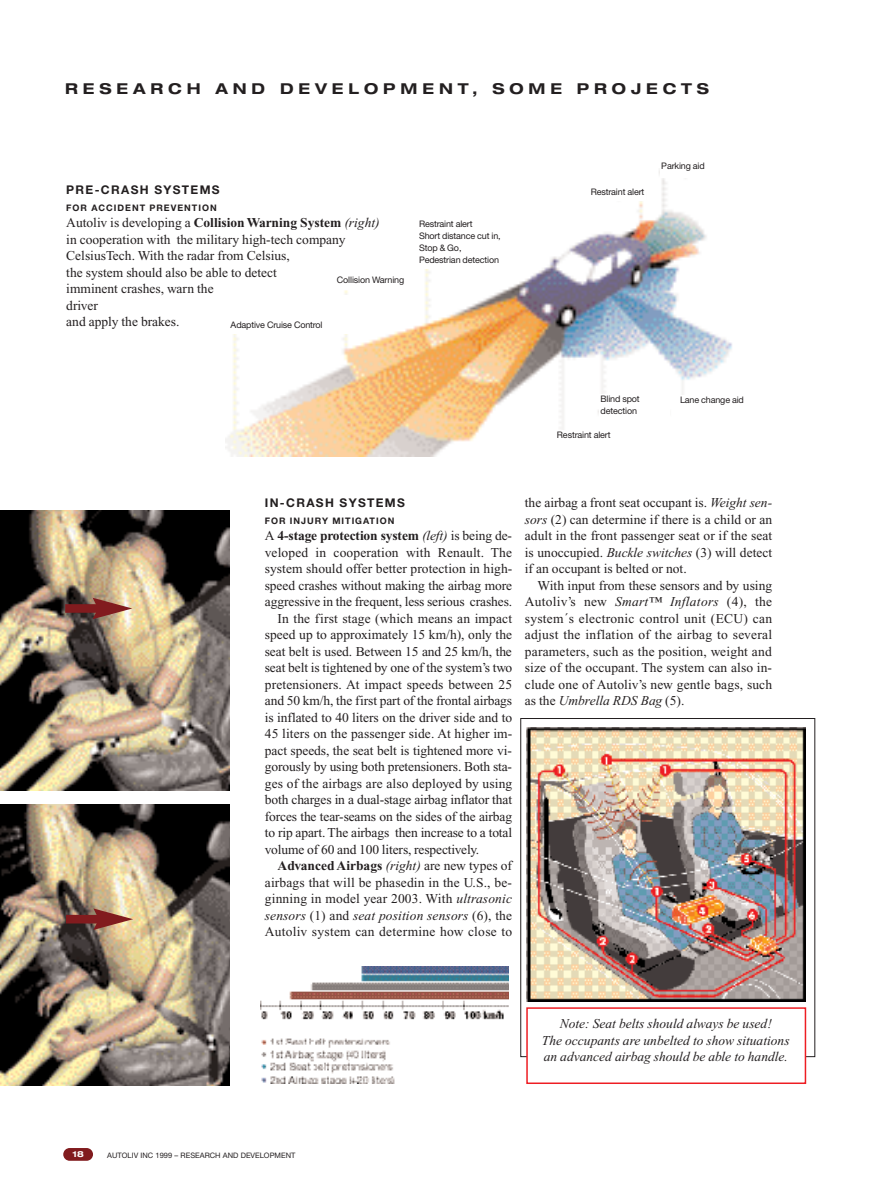
<style>
.page{position:relative;width:893px;height:1188px;background:#fff}
.page>*{position:absolute;margin:0;border:0;box-sizing:border-box;transform-origin:0 0}
.t1{font:700 expanded 15px "Helvetica Neue";letter-spacing:.325em;color:#231f20}
.t2{font:13.5px/16.5px "Times New Roman";color:#231f20;text-align:justify}
.t3{font:italic 13.5px/16.5px "Times New Roman";color:#231f20;text-align:center}
.t4{font:700 13.5px "Times New Roman";letter-spacing:-.01em;color:#231f20}
.t5{font:13.5px "Times New Roman";letter-spacing:.02em;color:#231f20}
.t6{font:700 12px "Helvetica Neue";letter-spacing:.11em;color:#231f20}
.t7{font:9px/12px "Helvetica Neue";letter-spacing:-.015em;color:#231f20}
.t8{font:700 9px "Helvetica Neue";letter-spacing:.11em;color:#231f20}
.t9{font:700 expanded 8.25px "Helvetica Neue";color:#fff}
.t10{font:7.5px "Helvetica Neue";color:#231f20}
.s1{font-weight:700}
.s2{font-style:italic}
.s3{font-weight:400}
.s4{font-weight:400;font-style:italic}
.s5{font-style:normal}
</style>
<div class="page">
<img style="left:225px;top:170px;width:507px;height:286px">
<div style="left:63px;top:1148px;width:30px;height:13px;background:#811b1e;border-radius:6px"></div>
<img style="left:260px;top:967px;width:248px;height:117px">
<img style="left:0;top:510px;width:230px;height:281px">
<img style="left:0;top:805px;width:230px;height:280px">
<div style="left:229px;top:296px;width:119px;height:38px;background:#fff"></div>
<div style="left:335px;top:264px;width:85px;height:26px;background:#fff"></div>
<div style="left:418px;top:219px;width:102px;height:49px;background:#fff"></div>
<div style="left:527px;top:175px;width:119px;height:26px;background:#fff"></div>
<div style="left:660px;top:161px;width:62px;height:17px;background:#fff"></div>
<div style="left:679px;top:395px;width:76px;height:28px;background:#fff"></div>
<div style="left:599px;top:394px;width:71px;height:26px;background:#fff"></div>
<div style="left:532px;top:430px;width:103px;height:21px;background:#fff"></div>
<div style="left:66px;top:915px;width:35px;height:8px;background:#811b1e"></div>
<svg style="left:93px;top:908px;width:40px;height:22px"></svg>
<div style="left:65px;top:604px;width:35px;height:9px;background:#811b1e"></div>
<svg style="left:93px;top:598px;width:39px;height:21px"></svg>
<img style="left:526px;top:727px;width:280px;height:275px">
<div style="left:526px;top:1007px;width:280px;height:77px;border:2px solid #ee1d23"></div>
<p class="t1" style="left:65px;top:84px;width:645px">RESEARCH AND DEVELOPMENT, SOME PROJECTS</p>
<p class="t6" style="left:66px;top:182px;width:155px">PRE-CRASH SYSTEMS</p>
<p class="t8" style="left:66px;top:202px;width:152px">FOR ACCIDENT PREVENTION</p>
<p class="t2" style="left:66px;top:216px;width:315px;text-align:left">Autoliv is developing a <span class="s1">Collision Warning System</span> <span class="s2">(right) </span>in cooperation with the military high-tech company CelsiusTech. With the radar from Celsius,<br>the system should also be able to detect<br>imminent crashes, warn the<br>driver<br>and apply the brakes.</p>
<p class="t7" style="left:337px;top:275px;width:69px">Collision Warning</p>
<p class="t7" style="left:231px;top:319px;width:93px">Adaptive Cruise Control</p>
<p class="t7" style="left:419px;top:219px;width:83px">Restraint alert<br>Short distance cut in,<br>Stop &amp; Go,<br>Pedestrian detection</p>
<p class="t7" style="left:591px;top:186px;width:55px">Restraint alert</p>
<p class="t7" style="left:661px;top:160px;width:45px">Parking aid</p>
<p class="t7" style="left:601px;top:394px;width:41px">Blind spot</p>
<p class="t7" style="left:680px;top:395px;width:65px">Lane change aid</p>
<p class="t7" style="left:601px;top:406px;width:38px">detection</p>
<p class="t7" style="left:557px;top:429px;width:55px">Restraint alert</p>
<p class="t6" style="left:265px;top:495px;width:142px">IN-CRASH SYSTEMS</p>
<p class="t8" style="left:265px;top:515px;width:131px">FOR INJURY MITIGATION</p>
<p class="t4" style="left:265px;top:531px;width:249px"><span class="s3">A</span> 4-stage protection system <span class="s4">(left)</span> <span class="s3">is being de-</span></p>
<p class="t2" style="left:265px;top:545px;width:249px">veloped in cooperation with Renault. The</p>
<p class="t2" style="left:265px;top:562px;width:249px">system should offer better protection in high-</p>
<p class="t2" style="left:265px;top:578px;width:249px">speed crashes without making the airbag more</p>
<p class="t2" style="left:265px;top:595px;width:249px">aggressive in the frequent, less serious crashes.</p>
<p class="t2" style="left:278px;top:611px;width:236px">In the first stage (which means an impact</p>
<p class="t2" style="left:265px;top:628px;width:249px">speed up to approximately 15 km/h), only the</p>
<p class="t2" style="left:265px;top:644px;width:249px">seat belt is used. Between 15 and 25 km/h, the</p>
<p class="t2" style="left:265px;top:661px;width:249px">seat belt is tightened by one of the system’s two</p>
<p class="t2" style="left:265px;top:677px;width:249px">pretensioners. At impact speeds between 25</p>
<p class="t2" style="left:265px;top:694px;width:249px">and 50 km/h, the first part of the frontal airbags</p>
<p class="t2" style="left:265px;top:710px;width:249px">is inflated to 40 liters on the driver side and to</p>
<p class="t2" style="left:265px;top:727px;width:249px">45 liters on the passenger side. At higher im-</p>
<p class="t2" style="left:265px;top:743px;width:249px">pact speeds, the seat belt is tightened more vi-</p>
<p class="t2" style="left:265px;top:760px;width:249px">gorously by using both pretensioners. Both sta-</p>
<p class="t2" style="left:265px;top:776px;width:249px">ges of the airbags are also deployed by using</p>
<p class="t2" style="left:265px;top:793px;width:249px">both charges in a dual-stage airbag inflator that</p>
<p class="t2" style="left:265px;top:809px;width:249px">forces the tear-seams on the sides of the airbag</p>
<p class="t2" style="left:265px;top:826px;width:249px">to rip apart. The airbags then increase to a total</p>
<p class="t2" style="left:265px;top:842px;width:216px">volume of 60 and 100 liters, respectively.</p>
<p class="t4" style="left:278px;top:861px;width:236px">Advanced Airbags <span class="s4">(right)</span> <span class="s3">are new types of</span></p>
<p class="t2" style="left:265px;top:875px;width:249px">airbags that will be phasedin in the U.S., be-</p>
<p class="t2" style="left:265px;top:892px;width:249px">ginning in model year 2003. With <span class="s2">ultrasonic</span></p>
<p class="t3" style="left:265px;top:908px;width:249px">sensors <span class="s5">(1) and</span> seat position sensors <span class="s5">(6), the</span></p>
<p class="t5" style="left:265px;top:927px;width:249px">Autoliv system can determine how close to</p>
<p class="t2" style="left:525px;top:496px;width:249px">the airbag a front seat occupant is. <span class="s2">Weight sen&shy;sors</span> (2) can determine if there is a child or an adult in the front passenger seat or if the seat is unoccupied. <span class="s2">Buckle switches</span> (3) will detect if an occupant is belted or not.</p>
<p class="t2" style="left:525px;top:578px;width:249px;text-indent:13px">With input from these sensors and by using Autoliv’s new <span class="s2">Smart™ Inflators</span> (4), the system´s electronic control unit (ECU) can adjust the inflation of the airbag to several parameters, such as the position, weight and size of the occupant. The system can also in&shy;clude one of Autoliv’s new gentle bags, such as the <span class="s2">Umbrella RDS Bag</span> (5).</p>
<p class="t3" style="left:542px;top:1017px;width:249px">Note: Seat belts should always be used!<br>The occupants are unbelted to show situations an advanced airbag should be able to handle.</p>
<p class="t9" style="left:72px;top:1151px;width:13px">18</p>
<p class="t10" style="left:107px;top:1152px;width:190px">AUTOLIV INC 1999 – RESEARCH AND DEVELOPMENT</p>
</div>
